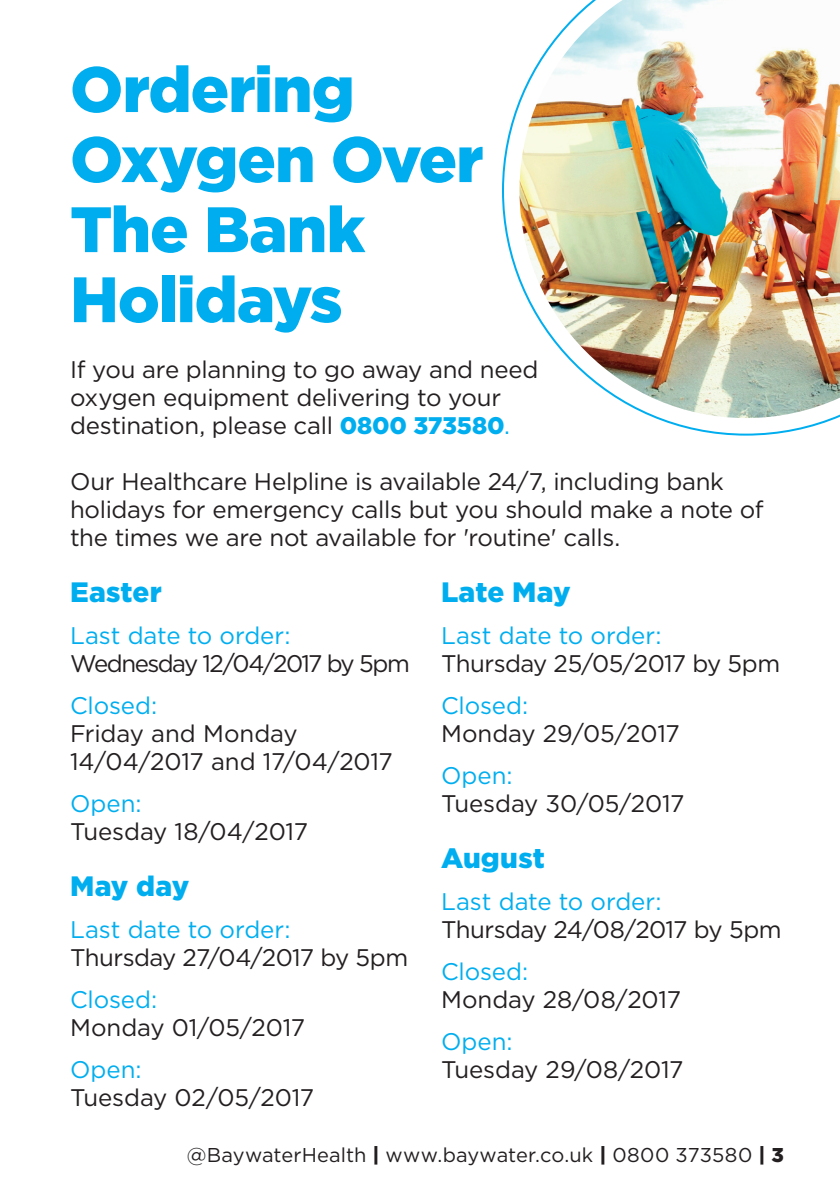
<style>
.page{position:relative;width:840px;height:1191px;background:#fff}
.page>*{position:absolute;margin:0;border:0;box-sizing:border-box;transform-origin:0 0}
.t1{font:900 64px/70px "Gotham";letter-spacing:-.015em;color:#00aeef}
.t2{font:900 28px "Gotham";letter-spacing:.005em;color:#00aeef}
.t3{font:24px/28px "Gotham";letter-spacing:-.015em;color:#231f20}
.t4{font:24px "Gotham";color:#00aeef}
.t5{font:24px "Gotham";letter-spacing:-.065em;color:#231f20}
.t6{font:20px "Gotham";letter-spacing:.005em;color:#231f20}
.s1{font-weight:900;color:#00aeef}
.s2{color:#00aeef}
.s3{font-weight:900}
</style>
<div class="page">
<img style="left:502px;top:0;width:337px;height:435px">
<h1 class="t1" style="left:70px;top:53px;width:415px">Ordering<br>Oxygen Over<br>The Bank<br>Holidays</h1>
<p class="t3" style="left:70px;top:355px;width:469px">If you are planning to go away and need oxygen equipment delivering to your destination, please call <span class="s1">0800 373580</span><span class="s2">.</span></p>
<p class="t3" style="left:70px;top:467px;width:694px">Our Healthcare Helpline is available 24/7, including bank holidays for emergency calls but you should make a note of the times we are not available for 'routine' calls.</p>
<p class="t2" style="left:70px;top:576px;width:93px">Easter</p>
<p class="t4" style="left:70px;top:622px;width:222px">Last date to order:</p>
<p class="t5" style="left:70px;top:650px;width:341px">Wednesday 12/04/2017 by 5pm</p>
<p class="t4" style="left:70px;top:692px;width:89px">Closed:</p>
<p class="t3" style="left:70px;top:719px;width:324px">Friday and Monday<br>14/04/2017 and 17/04/2017</p>
<p class="t4" style="left:70px;top:790px;width:73px">Open:</p>
<p class="t3" style="left:70px;top:817px;width:239px">Tuesday 18/04/2017</p>
<p class="t2" style="left:70px;top:870px;width:121px">May day</p>
<p class="t4" style="left:70px;top:916px;width:222px">Last date to order:</p>
<p class="t3" style="left:70px;top:943px;width:339px">Thursday 27/04/2017 by 5pm</p>
<p class="t4" style="left:70px;top:986px;width:89px">Closed:</p>
<p class="t3" style="left:70px;top:1013px;width:236px">Monday 01/05/2017</p>
<p class="t4" style="left:70px;top:1056px;width:73px">Open:</p>
<p class="t3" style="left:70px;top:1083px;width:245px">Tuesday 02/05/2017</p>
<p class="t2" style="left:441px;top:576px;width:131px">Late May</p>
<p class="t4" style="left:441px;top:622px;width:222px">Last date to order:</p>
<p class="t3" style="left:441px;top:649px;width:340px">Thursday 25/05/2017 by 5pm</p>
<p class="t4" style="left:441px;top:692px;width:89px">Closed:</p>
<p class="t3" style="left:441px;top:719px;width:240px">Monday 29/05/2017</p>
<p class="t4" style="left:441px;top:762px;width:73px">Open:</p>
<p class="t3" style="left:441px;top:789px;width:245px">Tuesday 30/05/2017</p>
<p class="t2" style="left:441px;top:842px;width:105px">August</p>
<p class="t4" style="left:441px;top:888px;width:222px">Last date to order:</p>
<p class="t3" style="left:441px;top:915px;width:342px">Thursday 24/08/2017 by 5pm</p>
<p class="t4" style="left:441px;top:958px;width:89px">Closed:</p>
<p class="t3" style="left:441px;top:985px;width:241px">Monday 28/08/2017</p>
<p class="t4" style="left:441px;top:1028px;width:73px">Open:</p>
<p class="t3" style="left:441px;top:1055px;width:244px">Tuesday 29/08/2017</p>
<p class="t6" style="left:186px;top:1144px;width:598px">@BaywaterHealth <span class="s3">|</span> www.baywater.co.uk <span class="s3">|</span> 0800 373580 <span class="s3">| 3</span></p>
</div>
